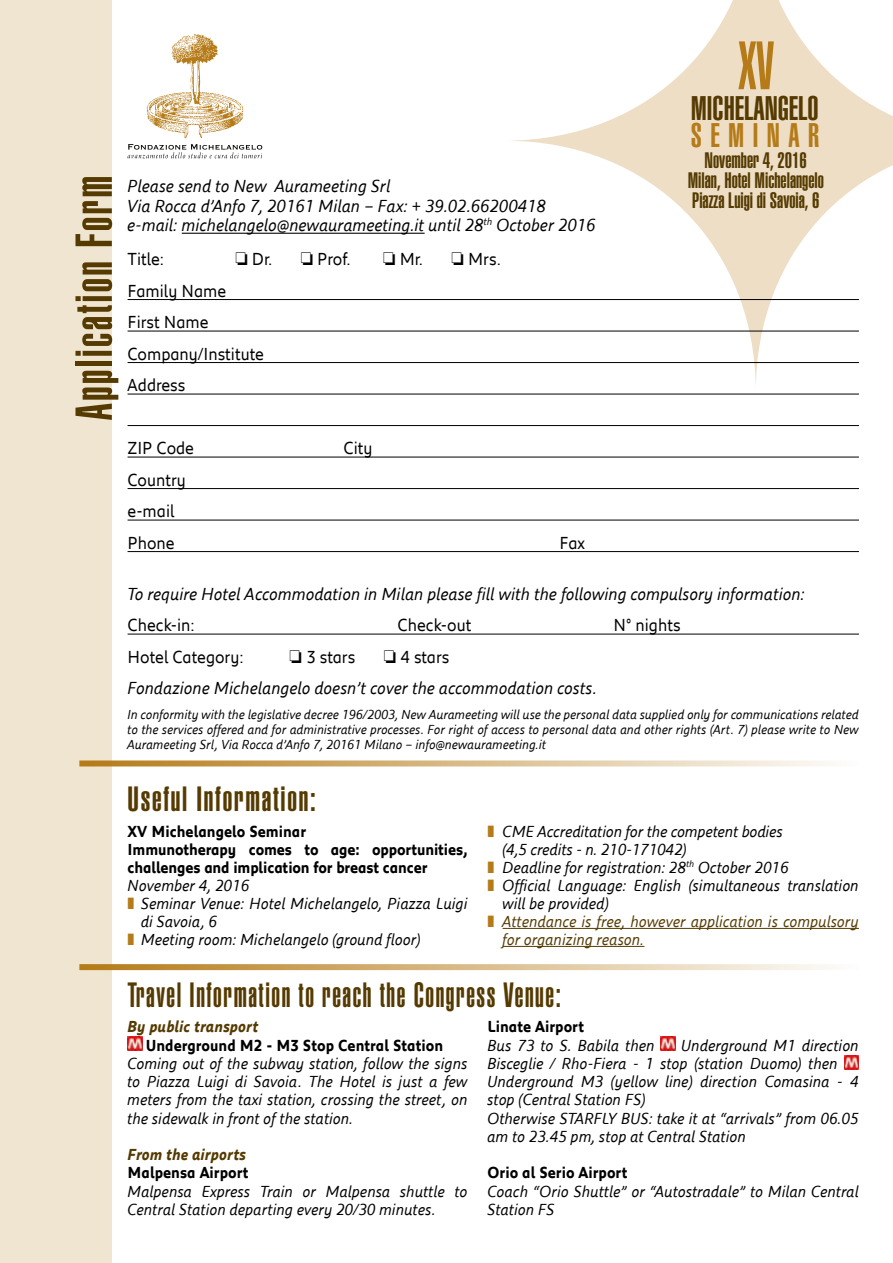
<style>
.page{position:relative;width:893px;height:1263px;background:#fff}
.page>*{position:absolute;margin:0;border:0;box-sizing:border-box;transform-origin:0 0}
.t1{font:900 extra-condensed 67.2px "Helvetica";color:#b57b18;scale:.8 1}
.t2{font:900 extra-condensed 51px "Helvetica";letter-spacing:.05em;color:#553b02}
.t3{font:900 extra-condensed 34.5px "Helvetica";letter-spacing:.05em;color:#553b02;scale:.9 1}
.t4{font:900 extra-condensed 34.5px "Helvetica";letter-spacing:.05em;color:#553b02}
.t5{font:900 extra-condensed 33.6px "Helvetica";color:#553b02}
.t6{font:900 extra-condensed 33.6px "Helvetica";letter-spacing:.25em;color:#b57b18}
.t7{font:900 extra-condensed 22.05px/19.8px "Helvetica";color:#553b02;text-align:center}
.t8{font:italic 18px/19.5px "Peugeot";color:#000;scale:.9 1}
.t9{font:18px/31.5px "Peugeot";color:#000;scale:.9 1}
.t10{font:italic 16.5px/18.3px "Peugeot";color:#000;scale:.9 1}
.t11{font:700 16.5px/18px "Peugeot";color:#000;scale:.9 1}
.t12{font:italic 16.5px "Peugeot";color:#553b02;scale:.9 1}
.t13{font:italic 700 16.5px "Peugeot";color:#553b02;scale:.9 1}
.t14{font:italic 13.5px/15px "Peugeot";color:#000;text-align:justify;scale:.9 1}
.s1{font-style:normal}
.s2{color:#b57b18}
</style>
<div class="page">
<svg style="left:505px;top:0;width:388px;height:384px"></svg>
<div style="left:0;top:0;width:112px;height:1263px;background:#f0e5d1"></div>
<svg style="left:147px;top:34px;width:96px;height:104px"></svg>
<svg style="left:128px;top:144px;width:134px;height:14px"></svg>
<hr style="left:182px;top:233px;width:243px;height:1px;background:#000">
<hr style="left:128px;top:299px;width:731px;height:1px;background:#000">
<hr style="left:128px;top:331px;width:731px;height:1px;background:#000">
<hr style="left:128px;top:362px;width:731px;height:1px;background:#000">
<hr style="left:128px;top:394px;width:731px;height:1px;background:#000">
<hr style="left:128px;top:425px;width:731px;height:1px;background:#000">
<hr style="left:128px;top:457px;width:731px;height:1px;background:#000">
<hr style="left:128px;top:488px;width:731px;height:1px;background:#000">
<hr style="left:128px;top:520px;width:731px;height:1px;background:#000">
<hr style="left:128px;top:551px;width:731px;height:1px;background:#000">
<hr style="left:128px;top:634px;width:731px;height:1px;background:#000">
<svg style="left:79px;top:760px;width:750px;height:6px;background:#dabe8f"></svg>
<svg style="left:79px;top:964px;width:750px;height:6px;background:#d8ba88"></svg>
<img style="left:661px;top:1036px;width:14px;height:14px">
<img style="left:844px;top:1055px;width:15px;height:15px">
<img style="left:128px;top:1036px;width:14px;height:14px">
<hr style="left:503px;top:928px;width:356px;height:1px;background:#553b02">
<hr style="left:503px;top:946px;width:141px;height:1px;background:#553b02">
<h1 class="t1" style="left:738px;top:27px;width:46px">XV</h1>
<h2 class="t2" style="left:65px;top:420px;width:246px;rotate:-90deg">Application Form</h2>
<p class="t8" style="left:128px;top:175px;width:522px">Please send to New Aurameeting Srl<br>Via Rocca d’Anfo 7, 20161 Milan – Fax: + 39.02.66200418 e-mail: michelangelo@newaurameeting.it until 28<sup>th</sup> October 2016</p>
<p class="t9" style="left:128px;top:242px;width:42px">Title:</p>
<p class="t9" style="left:236px;top:242px;width:42px">❏ Dr.</p>
<p class="t9" style="left:301px;top:242px;width:57px">❏ Prof.</p>
<p class="t9" style="left:383px;top:242px;width:46px">❏ Mr.</p>
<p class="t9" style="left:452px;top:242px;width:56px">❏ Mrs.</p>
<p class="t9" style="left:128px;top:274px;width:153px">Family Name<br>First Name<br>Company/Institute<br>Address</p>
<h3 class="t5" style="left:691px;top:89px;width:130px">MICHELANGELO</h3>
<h3 class="t6" style="left:691px;top:115px;width:130px">SEMINAR</h3>
<h3 class="t7" style="left:688px;top:151px;width:138px">November 4, 2016<br>Milan, Hotel Michelangelo<br>Piazza Luigi di Savoia, 6</h3>
<p class="t9" style="left:128px;top:431px;width:75px">ZIP Code</p>
<p class="t9" style="left:344px;top:431px;width:34px">City</p>
<p class="t9" style="left:128px;top:463px;width:66px">Country e-mail<br>Phone</p>
<p class="t9" style="left:560px;top:526px;width:30px">Fax</p>
<p class="t8" style="left:128px;top:583px;width:754px">To require Hotel Accommodation in Milan please fill with the following compulsory information:</p>
<p class="t9" style="left:128px;top:608px;width:76px">Check-in:</p>
<p class="t9" style="left:398px;top:608px;width:83px">Check-out</p>
<p class="t9" style="left:614px;top:608px;width:76px">N° nights</p>
<p class="t9" style="left:128px;top:640px;width:131px">Hotel Category:</p>
<p class="t9" style="left:290px;top:640px;width:74px">❏ 3 stars</p>
<p class="t8" style="left:128px;top:640px;width:523px;line-height:31.5px;text-indent:256px">❏ <span class="s1">4 stars<br></span>Fondazione Michelangelo doesn’t cover the accommodation costs.</p>
<p class="t14" style="left:128px;top:706px;width:814px">In conformity with the legislative decree 196/2003, New Aurameeting will use the personal data supplied only for communications related to the services offered and for administrative processes. For right of access to personal data and other rights (Art. 7) please write to New Aurameeting Srl, Via Rocca d’Anfo 7, 20161 Milano – info@newaurameeting.it</p>
<h3 class="t4" style="left:128px;top:779px;width:190px">Useful Information:</h3>
<p class="t11" style="left:128px;top:821px;width:379px">XV Michelangelo Seminar<br>Immunotherapy comes to age: opportunities, challenges and implication for breast cancer</p>
<p class="t10" style="left:128px;top:875px;width:137px">November 4, 2016</p>
<p class="t10" style="left:128px;top:893px;width:379px"><span class="s2">❚</span> Seminar Venue: Hotel Michelangelo, Piazza Luigi</p>
<p class="t10" style="left:141px;top:911px;width:86px">di Savoia, 6</p>
<p class="t10" style="left:128px;top:929px;width:327px"><span class="s2">❚</span> Meeting room: Michelangelo (ground floor)</p>
<p class="t10" style="left:488px;top:821px;width:330px"><span class="s2">❚</span> CME Accreditation for the competent bodies</p>
<p class="t10" style="left:503px;top:839px;width:206px">(4,5 credits - n. 210-171042)</p>
<p class="t10" style="left:488px;top:857px;width:336px"><span class="s2">❚</span> Deadline for registration: 28<sup>th</sup> October 2016</p>
<p class="t10" style="left:488px;top:875px;width:414px"><span class="s2">❚</span> Official Language: English (simultaneous translation</p>
<p class="t10" style="left:503px;top:893px;width:120px">will be provided)</p>
<p class="t12" style="left:488px;top:909px;width:414px"><span class="s2">❚</span> Attendance is free, however application is compulsory</p>
<p class="t12" style="left:503px;top:927px;width:159px">for organizing reason.</p>
<h3 class="t3" style="left:128px;top:975px;width:483px">Travel Information to reach the Congress Venue:</h3>
<p class="t13" style="left:128px;top:1015px;width:147px">By public transport</p>
<p class="t11" style="left:146px;top:1035px;width:332px">Underground M2 - M3 Stop Central Station</p>
<p class="t10" style="left:128px;top:1053px;width:379px;text-align:justify">Coming out of the subway station, follow the signs to Piazza Luigi di Savoia. The Hotel is just a few meters from the taxi station, crossing the street, on the sidewalk in front of the station.</p>
<p class="t13" style="left:128px;top:1143px;width:134px">From the airports</p>
<p class="t11" style="left:128px;top:1163px;width:136px">Malpensa Airport</p>
<p class="t10" style="left:128px;top:1181px;width:379px">Malpensa Express Train or Malpensa shuttle to<br>Central Station departing every 20/30 minutes.</p>
<p class="t11" style="left:488px;top:1017px;width:109px">Linate Airport</p>
<p class="t10" style="left:488px;top:1035px;width:187px">Bus 73 to S. Babila then</p>
<p class="t10" style="left:488px;top:1035px;width:414px;text-indent:194px">Underground M1 direction Bisceglie / Rho-Fiera - 1 stop (station Duomo) then Underground M3 (yellow line) direction Comasina - 4 stop (Central Station FS)<br>Otherwise STARFLY BUS: take it at “arrivals” from 06.05 am to 23.45 pm, stop at Central Station</p>
<p class="t11" style="left:488px;top:1163px;width:157px">Orio al Serio Airport</p>
<p class="t10" style="left:488px;top:1181px;width:414px">Coach “Orio Shuttle” or “Autostradale” to Milan Central<br>Station FS</p>
</div>
